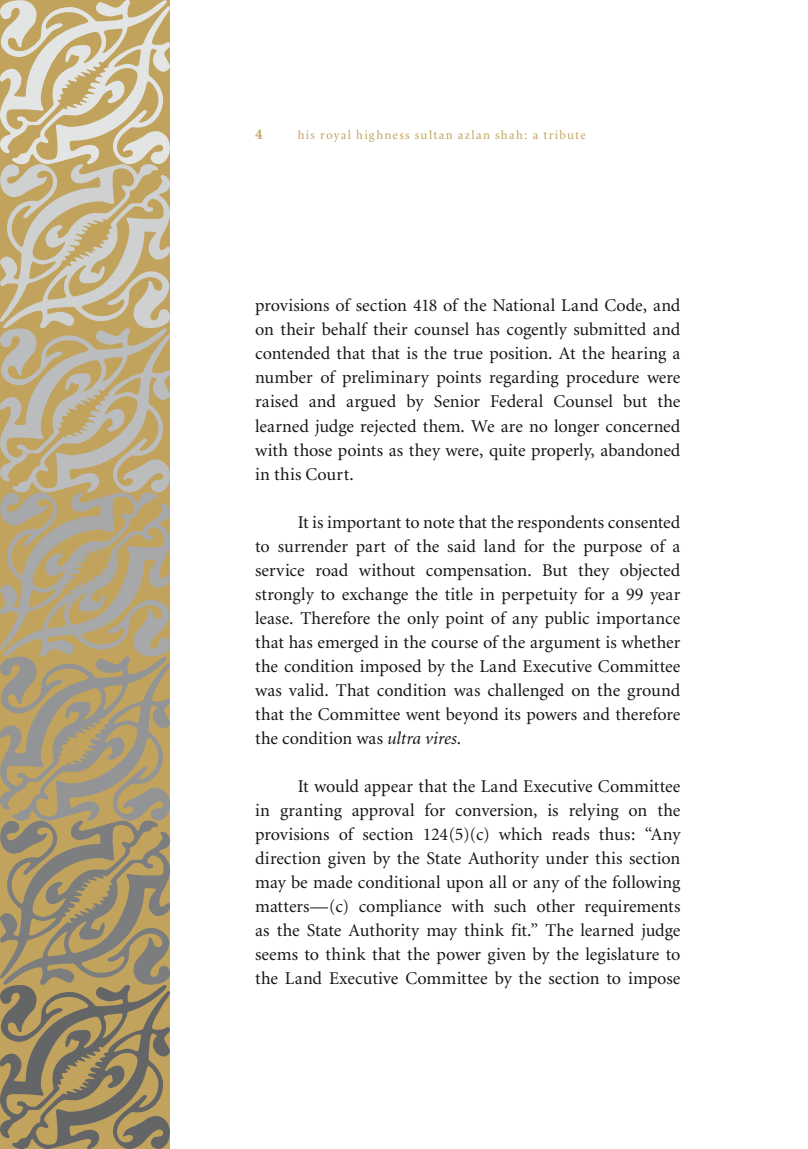
<style>
.page{position:relative;width:808px;height:1149px;background:#fff}
.page>*{position:absolute;margin:0;border:0;box-sizing:border-box;transform-origin:0 0}
.Main_Body_Text{font:18px/24px "Minion";color:#171518;text-align:justify}
.t1{font:700 15px "Minion";color:#c1a35d}
.t2{font:12.75px "Minion";letter-spacing:.105em;color:#c1a35d}
.s1{font-style:italic}
</style>
<div class="page">
<svg style="left:0;top:0;width:170px;height:1148px;background:#b4a480"></svg>
<p class="t1" style="left:255px;top:126px;width:9px">4</p>
<p class="t2" style="left:298px;top:128px;width:290px">his royal highness sultan azlan shah: a tribute</p>
<p class="Main_Body_Text" style="left:255px;top:294px;width:427px">provisions of section 418 of the National Land Code, and on their behalf their counsel has cogently submitted and contended that that is the true position. At the hearing a number of preliminary points regarding procedure were raised and argued by Senior Federal Counsel but the learned judge rejected them. We are no longer concerned with those points as they were, quite properly, abandoned in this Court.</p>
<p class="Main_Body_Text" style="left:255px;top:510px;width:427px;text-indent:43px">It is important to note that the respondents consented to surrender part of the said land for the purpose of a service road without compensation. But they objected strongly to exchange the title in perpetuity for a 99 year lease. Therefore the only point of any public importance that has emerged in the course of the argument is whether the condition imposed by the Land Executive Committee was valid. That condition was challenged on the ground that the Committee went beyond its powers and therefore the condition was <span class="s1">ultra vires</span>.</p>
<p class="Main_Body_Text" style="left:255px;top:774px;width:427px;text-indent:43px">It would appear that the Land Executive Committee in granting approval for conversion, is relying on the provisions of section 124(5)(c) which reads thus: “Any direction given by the State Authority under this section may be made conditional upon all or any of the following matters—(c) compliance with such other requirements as the State Authority may think fit.” The learned judge seems to think that the power given by the legislature to the Land Executive Committee by the section to impose</p>
</div>
